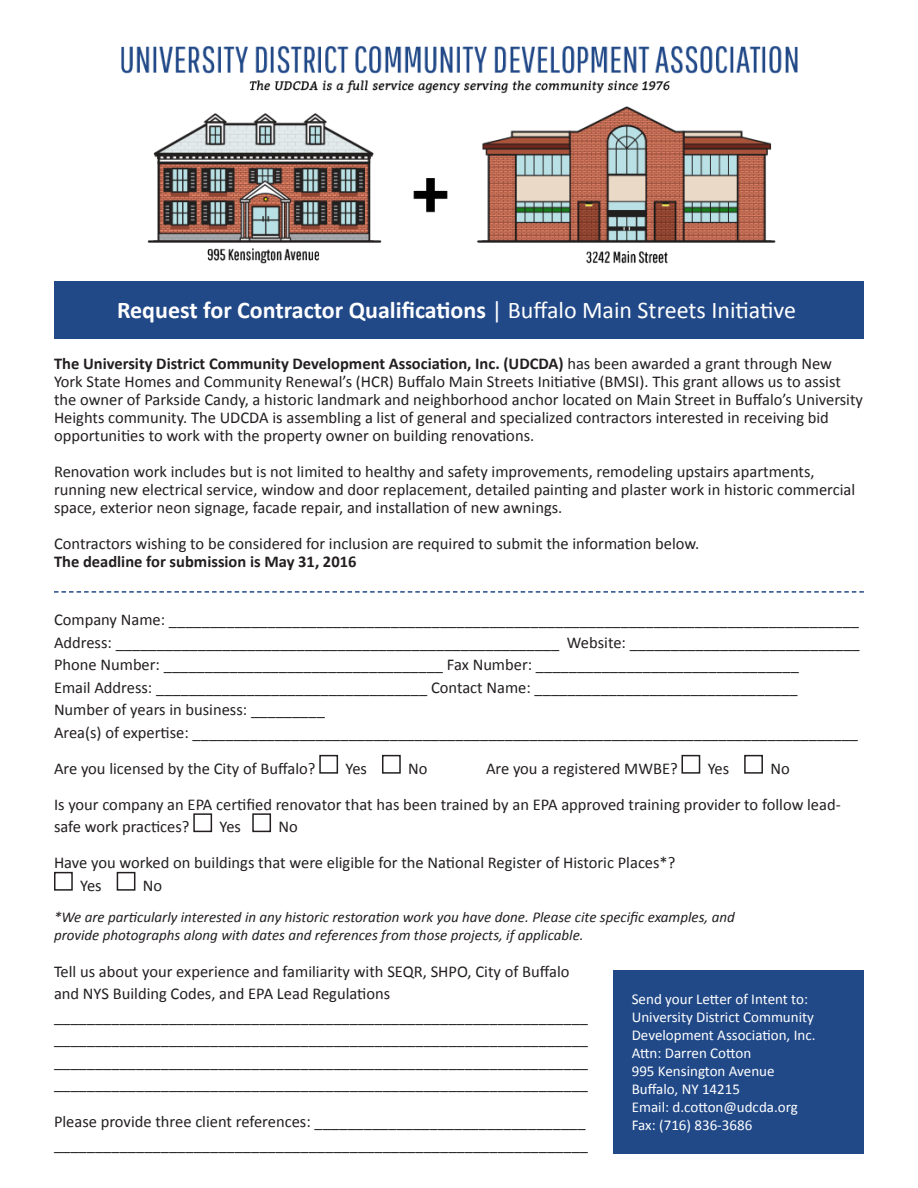
<style>
.page{position:relative;width:918px;height:1188px;background:#fff}
.page>*{position:absolute;margin:0;border:0;box-sizing:border-box;transform-origin:0 0}
.t1{font:700 24px "Calibri";color:#fff}
.t2{font:16.5px/18px "Calibri";color:#231f20}
.t3{font:700 16.5px "Calibri";color:#231f20}
.t4{font:italic 15px "Calibri";color:#231f20}
.t5{font:15px/18px "Calibri";color:#fff}
.s1{font-weight:400}
.s2{font-weight:700}
</style>
<div class="page">
<div style="left:54px;top:282px;width:810px;height:57px;background:#214988"></div>
<div style="left:613px;top:970px;width:251px;height:183px;background:#214988"></div>
<img style="left:121px;top:46px;width:677px;height:218px">
<div style="left:319px;top:755px;width:19px;height:19px;border:2px solid #231f20"></div>
<div style="left:382px;top:755px;width:19px;height:19px;border:2px solid #231f20"></div>
<div style="left:681px;top:755px;width:19px;height:19px;border:2px solid #231f20"></div>
<div style="left:744px;top:755px;width:19px;height:19px;border:2px solid #231f20"></div>
<div style="left:193px;top:813px;width:19px;height:19px;border:2px solid #231f20"></div>
<div style="left:252px;top:813px;width:19px;height:19px;border:2px solid #231f20"></div>
<div style="left:54px;top:872px;width:19px;height:19px;border:2px solid #231f20"></div>
<div style="left:117px;top:872px;width:18px;height:19px;border:2px solid #231f20"></div>
<svg style="left:54px;top:591px;width:810px;height:2px"></svg>
<p class="t1" style="left:117px;top:293px;width:681px">Request for Contractor Qualifications <span class="s1">| Buffalo Main Streets Initiative</span></p>
<p class="t2" style="left:54px;top:354px;width:811px"><span class="s2">The University District Community Development Association, Inc. (UDCDA)</span> has been awarded a grant through New York State Homes and Community Renewal’s (HCR) Buffalo Main Streets Initiative (BMSI). This grant allows us to assist the owner of Parkside Candy, a historic landmark and neighborhood anchor located on Main Street in Buffalo’s University Heights community. The UDCDA is assembling a list of general and specialized contractors interested in receiving bid opportunities to work with the property owner on building renovations.</p>
<p class="t2" style="left:54px;top:462px;width:803px">Renovation work includes but is not limited to healthy and safety improvements, remodeling upstairs apartments, running new electrical service, window and door replacement, detailed painting and plaster work in historic commercial space, exterior neon signage, facade repair, and installation of new awnings.</p>
<p class="t2" style="left:54px;top:534px;width:647px">Contractors wishing to be considered for inclusion are required to submit the information below.</p>
<p class="t3" style="left:54px;top:550px;width:304px">The deadline for submission is May 31, 2016</p>
<p class="t2" style="left:54px;top:610px;width:807px">Company Name: ____________________________________________________________________________________</p>
<p class="t2" style="left:54px;top:633px;width:807px">Address: ______________________________________________________ Website: ____________________________</p>
<p class="t2" style="left:54px;top:655px;width:746px">Phone Number: __________________________________ Fax Number: ________________________________</p>
<p class="t2" style="left:54px;top:678px;width:745px">Email Address: _________________________________ Contact Name: ________________________________</p>
<p class="t2" style="left:54px;top:700px;width:272px">Number of years in business: _________</p>
<p class="t2" style="left:54px;top:723px;width:806px">Area(s) of expertise: _________________________________________________________________________________</p>
<p class="t2" style="left:54px;top:759px;width:263px">Are you licensed by the City of Buffalo?</p>
<p class="t2" style="left:346px;top:759px;width:23px">Yes</p>
<p class="t2" style="left:408px;top:759px;width:21px">No</p>
<p class="t2" style="left:486px;top:759px;width:193px">Are you a registered MWBE?</p>
<p class="t2" style="left:708px;top:759px;width:23px">Yes</p>
<p class="t2" style="left:770px;top:759px;width:21px">No</p>
<p class="t2" style="left:54px;top:792px;width:788px;line-height:22.5px">Is your company an EPA certified renovator that has been trained by an EPA approved training provider to follow lead&shy;safe work practices?</p>
<p class="t2" style="left:220px;top:817px;width:23px">Yes</p>
<p class="t2" style="left:279px;top:817px;width:21px">No</p>
<p class="t2" style="left:54px;top:853px;width:623px">Have you worked on buildings that were eligible for the National Register of Historic Places*?</p>
<p class="t2" style="left:80px;top:876px;width:23px">Yes</p>
<p class="t2" style="left:143px;top:876px;width:21px">No</p>
<p class="t4" style="left:54px;top:907px;width:682px">*We are particularly interested in any historic restoration work you have done. Please cite specific examples, and</p>
<p class="t4" style="left:54px;top:925px;width:531px">provide photographs along with dates and references from those projects, if applicable.</p>
<p class="t2" style="left:54px;top:960px;width:517px;line-height:22.5px">Tell us about your experience and familiarity with SEQR, SHPO, City of Buffalo and NYS Building Codes, and EPA Lead Regulations</p>
<p class="t2" style="left:54px;top:1007px;width:536px">_________________________________________________________________</p>
<p class="t2" style="left:54px;top:1029px;width:536px">_________________________________________________________________</p>
<p class="t2" style="left:54px;top:1052px;width:536px">_________________________________________________________________</p>
<p class="t2" style="left:54px;top:1074px;width:536px">_________________________________________________________________</p>
<p class="t2" style="left:54px;top:1110px;width:536px;line-height:22.5px">Please provide three client references: _________________________________ _________________________________________________________________</p>
<p class="t5" style="left:632px;top:990px;width:178px">Send your Letter of Intent to:</p>
<p class="t5" style="left:632px;top:1008px;width:185px">University District Community<br>Development Association, Inc.</p>
<p class="t5" style="left:632px;top:1044px;width:121px">Attn: Darren Cotton</p>
<p class="t5" style="left:632px;top:1062px;width:144px">995 Kensington Avenue</p>
<p class="t5" style="left:632px;top:1080px;width:110px">Buffalo, NY 14215</p>
<p class="t5" style="left:632px;top:1098px;width:168px">Email: d.cotton@udcda.org</p>
<p class="t5" style="left:632px;top:1116px;width:122px">Fax: (716) 836-3686</p>
</div>
